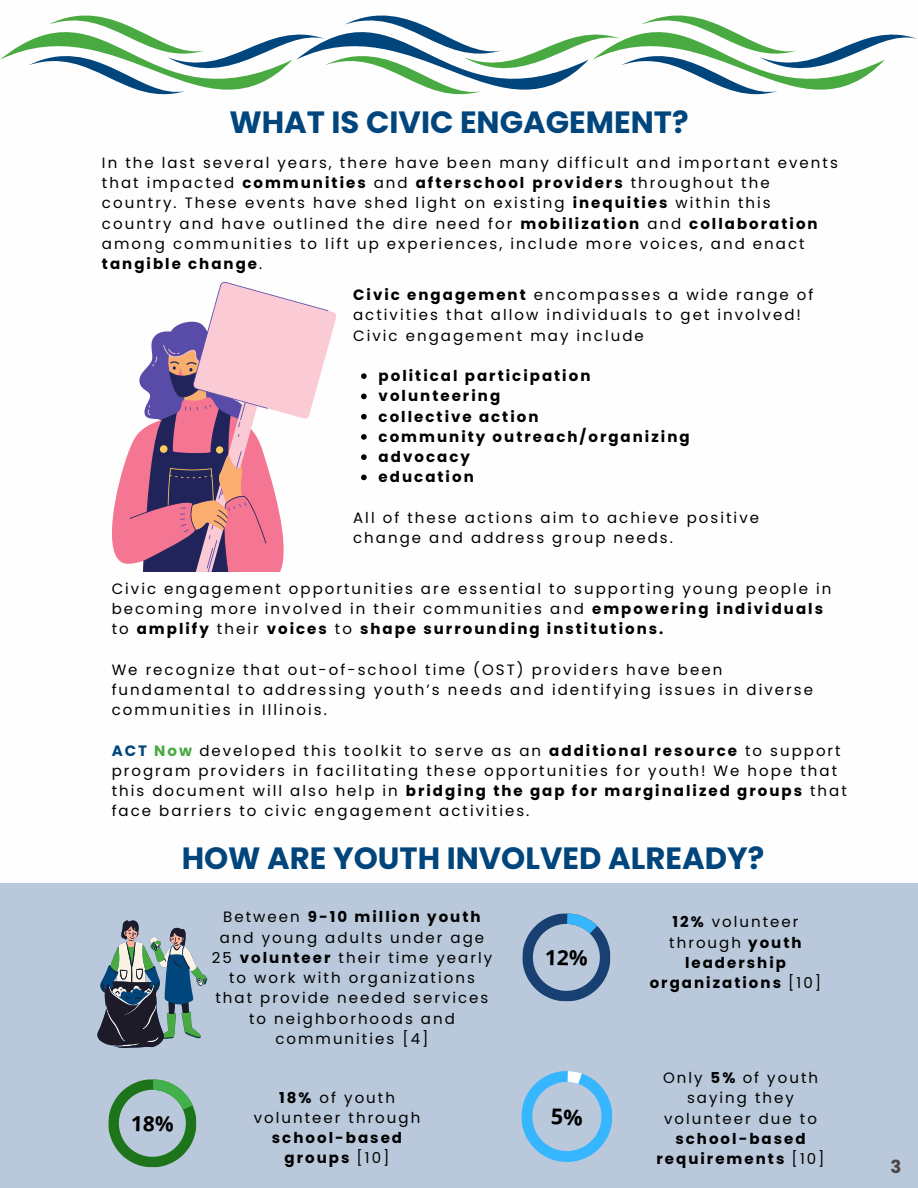
<style>
.page{position:relative;width:918px;height:1188px;background:#fff}
.page>*{position:absolute;margin:0;border:0;box-sizing:border-box;transform-origin:0 0}
.t1{font:700 30.75px "Poppins";color:#00457c}
.t2{font:700 18px "Poppins";color:#4c4446}
.t3{font:15px/20.2px "Poppins";letter-spacing:.135em;color:#000}
.t4{font:700 15px/20.2px "Poppins";letter-spacing:.135em;color:#000;text-align:center}
.s1{font-weight:700}
.s2{font-weight:700;color:#00457c}
.s3{font-weight:700;color:#4aaa42}
.s4{font-weight:400}
</style>
<div class="page">
<svg style="left:29px;top:15px;width:888px;height:80px"></svg>
<svg style="left:592px;top:15px;width:293px;height:80px"></svg>
<svg style="left:112px;top:282px;width:224px;height:290px"></svg>
<svg style="left:361px;top:373px;width:6px;height:6px"></svg>
<svg style="left:361px;top:394px;width:6px;height:5px"></svg>
<svg style="left:361px;top:414px;width:6px;height:5px"></svg>
<svg style="left:361px;top:434px;width:6px;height:6px"></svg>
<svg style="left:361px;top:454px;width:6px;height:6px"></svg>
<svg style="left:361px;top:475px;width:6px;height:5px"></svg>
<div style="left:0;top:883px;width:918px;height:305px;background:#b9c9db"></div>
<svg style="left:97px;top:920px;width:110px;height:128px"></svg>
<svg style="left:108px;top:1079px;width:89px;height:89px"></svg>
<svg style="left:522px;top:913px;width:89px;height:89px"></svg>
<svg style="left:521px;top:1071px;width:92px;height:91px"></svg>
<h1 class="t1" style="left:229px;top:101px;width:461px">WHAT IS CIVIC ENGAGEMENT?</h1>
<p class="t3" style="left:102px;top:152px;width:737px">In the last several years, there have been many difficult and important events that impacted <span class="s1">communities</span> and <span class="s1">afterschool providers</span> throughout the country. These events have shed light on existing <span class="s1">inequities</span> within this country and have outlined the dire need for <span class="s1">mobilization</span> and <span class="s1">collaboration </span>among communities to lift up experiences, include more voices, and enact <span class="s1">tangible change</span>.</p>
<p class="t3" style="left:353px;top:285px;width:462px"><span class="s1">Civic engagement</span> encompasses a wide range of activities that allow individuals to get involved!<br>Civic engagement may include</p>
<p class="t4" style="left:379px;top:366px;width:313px;text-align:left">political participation volunteering<br>collective action<br>community outreach/organizing advocacy<br>education</p>
<p class="t3" style="left:353px;top:508px;width:407px">All of these actions aim to achieve positive change and address group needs.</p>
<p class="t3" style="left:112px;top:578px;width:721px">Civic engagement opportunities are essential to supporting young people in becoming more involved in their communities and <span class="s1">empowering individuals </span>to <span class="s1">amplify</span> their <span class="s1">voices</span> to <span class="s1">shape surrounding institutions.</span></p>
<p class="t3" style="left:112px;top:659px;width:703px">We recognize that out-of-school time (OST) providers have been fundamental to addressing youth’s needs and identifying issues in diverse communities in Illinois.</p>
<p class="t3" style="left:112px;top:740px;width:737px"><span class="s2">ACT</span> <span class="s3">Now</span> developed this toolkit to serve as an <span class="s1">additional resource</span> to support program providers in facilitating these opportunities for youth! We hope that this document will also help in <span class="s1">bridging the gap for marginalized groups</span> that face barriers to civic engagement activities.</p>
<h1 class="t1" style="left:182px;top:837px;width:584px">HOW ARE YOUTH INVOLVED ALREADY?</h1>
<p class="t3" style="left:212px;top:907px;width:282px;text-align:center">Between <span class="s1">9-10 million youth </span>and young adults under age<br>25 <span class="s1">volunteer</span> their time yearly to work with organizations that provide needed services to neighborhoods and communities [4]</p>
<p class="t3" style="left:254px;top:1087px;width:168px;text-align:center"><span class="s1">18%</span> of youth volunteer through</p>
<p class="t4" style="left:272px;top:1128px;width:132px">school-based groups <span class="s4">[10]</span></p>
<p class="t4" style="left:650px;top:912px;width:173px">12% <span class="s4">volunteer through</span> youth leadership organizations <span class="s4">[10]</span></p>
<p class="t3" style="left:663px;top:1068px;width:157px;text-align:center">Only <span class="s1">5%</span> of youth saying they volunteer due to</p>
<p class="t4" style="left:656px;top:1129px;width:170px">school-based requirements <span class="s4">[10]</span></p>
<p class="t2" style="left:890px;top:1154px;width:12px">3</p>
</div>
